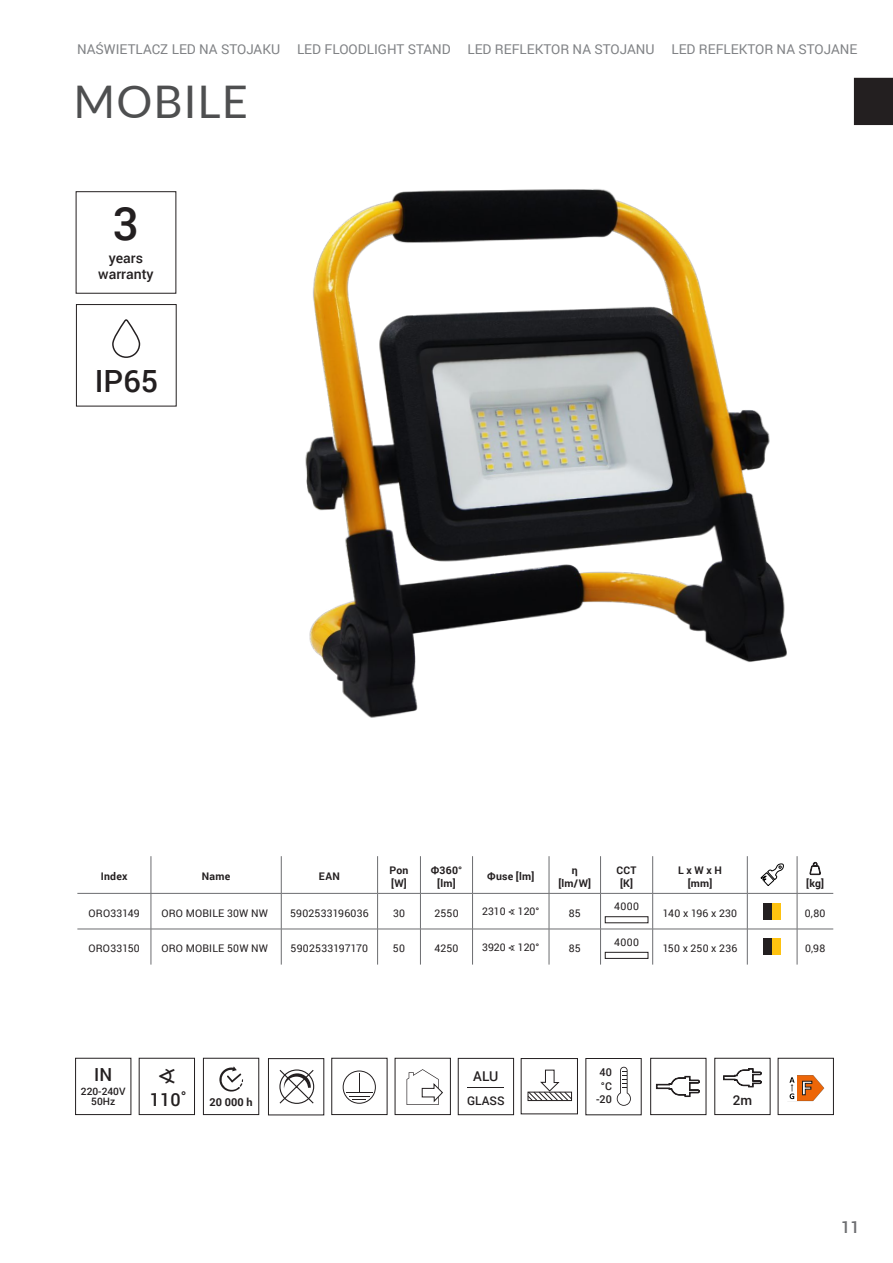
<style>
.page{position:relative;width:893px;height:1263px;background:#fff}
.page>*{position:absolute;margin:0;border:0;box-sizing:border-box;transform-origin:0 0}
.t1{font:500 45.9px "Roboto";color:#231f20}
.t2{font:45px "Lato";letter-spacing:.025em;color:#4e4f50}
.t3{font:500 30.6px "Roboto";color:#231f20}
.t4{font:27px "Cambria Math";color:#231f20}
.t5{font:500 18px "Roboto";color:#231f20}
.t6{font:500 16.5px "Roboto";color:#6c6d70}
.t7{font:500 15px "Roboto";color:#231f20}
.t8{font:500 14.1px/16px "Roboto";color:#231f20;text-align:center}
.t9{font:13.5px "Roboto";color:#808285}
.t10{font:500 13.5px "Roboto";color:#231f20}
.t11{font:500 12px "Roboto";color:#231f20}
.t12{font:700 10.95px "Roboto";color:#231f20}
.t13{font:500 10.8px/13.5px "Roboto";color:#231f20;text-align:center}
.t14{font:10.5px "Roboto";letter-spacing:.02em;color:#231f20}
.t15{font:700 10.5px/12.6px "Roboto";letter-spacing:.02em;color:#231f20;text-align:center}
.t16{font:500 10.2px/10.5px "Roboto";color:#231f20;text-align:center}
.s1{font-family:"Cambria Math"}
</style>
<div class="page">
<hr style="left:151px;top:856px;width:1px;height:37px;background:#6c6d70">
<hr style="left:281px;top:856px;width:1px;height:37px;background:#6c6d70">
<hr style="left:377px;top:856px;width:1px;height:37px;background:#6c6d70">
<hr style="left:420px;top:856px;width:1px;height:37px;background:#6c6d70">
<hr style="left:472px;top:856px;width:1px;height:37px;background:#6c6d70">
<hr style="left:549px;top:856px;width:1px;height:37px;background:#6c6d70">
<hr style="left:600px;top:856px;width:1px;height:37px;background:#6c6d70">
<hr style="left:652px;top:856px;width:1px;height:37px;background:#6c6d70">
<hr style="left:747px;top:856px;width:1px;height:37px;background:#6c6d70">
<hr style="left:797px;top:856px;width:1px;height:37px;background:#6c6d70">
<hr style="left:77px;top:893px;width:74px;height:1px;background:#6c6d70">
<hr style="left:151px;top:893px;width:130px;height:1px;background:#6c6d70">
<hr style="left:151px;top:893px;width:1px;height:36px;background:#6c6d70">
<hr style="left:281px;top:893px;width:97px;height:1px;background:#6c6d70">
<hr style="left:281px;top:893px;width:1px;height:36px;background:#6c6d70">
<hr style="left:377px;top:893px;width:1px;height:36px;background:#6c6d70">
<hr style="left:420px;top:893px;width:1px;height:36px;background:#6c6d70">
<hr style="left:472px;top:893px;width:1px;height:36px;background:#6c6d70">
<hr style="left:549px;top:893px;width:1px;height:36px;background:#6c6d70">
<hr style="left:600px;top:893px;width:53px;height:1px;background:#6c6d70">
<hr style="left:600px;top:893px;width:1px;height:36px;background:#6c6d70">
<hr style="left:653px;top:893px;width:94px;height:1px;background:#6c6d70">
<hr style="left:652px;top:893px;width:1px;height:36px;background:#6c6d70">
<hr style="left:747px;top:893px;width:50px;height:1px;background:#6c6d70">
<hr style="left:747px;top:893px;width:1px;height:36px;background:#6c6d70">
<hr style="left:797px;top:893px;width:36px;height:1px;background:#6c6d70">
<hr style="left:797px;top:893px;width:1px;height:36px;background:#6c6d70">
<hr style="left:151px;top:929px;width:1px;height:35px;background:#6c6d70">
<hr style="left:281px;top:929px;width:97px;height:1px;background:#6c6d70">
<hr style="left:281px;top:929px;width:1px;height:35px;background:#6c6d70">
<hr style="left:378px;top:929px;width:42px;height:1px;background:#6c6d70">
<hr style="left:377px;top:929px;width:1px;height:35px;background:#6c6d70">
<hr style="left:420px;top:929px;width:53px;height:1px;background:#6c6d70">
<hr style="left:420px;top:929px;width:1px;height:35px;background:#6c6d70">
<hr style="left:473px;top:929px;width:76px;height:1px;background:#6c6d70">
<hr style="left:472px;top:929px;width:1px;height:35px;background:#6c6d70">
<hr style="left:549px;top:929px;width:51px;height:1px;background:#6c6d70">
<hr style="left:549px;top:929px;width:1px;height:35px;background:#6c6d70">
<hr style="left:600px;top:929px;width:53px;height:1px;background:#6c6d70">
<hr style="left:600px;top:929px;width:1px;height:35px;background:#6c6d70">
<hr style="left:653px;top:929px;width:94px;height:1px;background:#6c6d70">
<hr style="left:652px;top:929px;width:1px;height:35px;background:#6c6d70">
<hr style="left:747px;top:929px;width:50px;height:1px;background:#6c6d70">
<hr style="left:747px;top:929px;width:1px;height:35px;background:#6c6d70">
<hr style="left:797px;top:929px;width:36px;height:1px;background:#6c6d70">
<hr style="left:797px;top:929px;width:1px;height:35px;background:#6c6d70">
<hr style="left:77px;top:929px;width:74px;height:1px;background:#6c6d70">
<hr style="left:151px;top:929px;width:130px;height:1px;background:#6c6d70">
<hr style="left:378px;top:893px;width:42px;height:1px;background:#6c6d70">
<hr style="left:420px;top:893px;width:53px;height:1px;background:#6c6d70">
<hr style="left:473px;top:893px;width:76px;height:1px;background:#6c6d70">
<hr style="left:549px;top:893px;width:51px;height:1px;background:#6c6d70">
<svg style="left:760px;top:863px;width:24px;height:23px"></svg>
<svg style="left:809px;top:862px;width:12px;height:13px"></svg>
<div style="left:605px;top:916px;width:43px;height:7px;border:1px solid #231f20"></div>
<div style="left:764px;top:903px;width:8px;height:16px;background:#231f20"></div>
<div style="left:772px;top:903px;width:9px;height:16px;background:#fec210"></div>
<div style="left:605px;top:952px;width:43px;height:6px;border:1px solid #231f20"></div>
<div style="left:764px;top:938px;width:8px;height:17px;background:#231f20"></div>
<div style="left:772px;top:938px;width:9px;height:17px;background:#fec210"></div>
<svg style="left:789px;top:1075px;width:35px;height:26px"></svg>
<div style="left:778px;top:1058px;width:56px;height:57px;border:1px solid #231f20"></div>
<div style="left:715px;top:1058px;width:55px;height:57px;border:1px solid #231f20"></div>
<div style="left:521px;top:1058px;width:57px;height:56px;border:1px solid #231f20"></div>
<svg style="left:527px;top:1069px;width:46px;height:32px"></svg>
<hr style="left:467px;top:1087px;width:37px;height:1px;background:#231f20">
<div style="left:458px;top:1058px;width:56px;height:57px;border:1px solid #231f20"></div>
<div style="left:332px;top:1058px;width:55px;height:57px;border:1px solid #231f20"></div>
<div style="left:343px;top:1070px;width:33px;height:34px;border:1px solid #231f20;border-radius:50%"></div>
<svg style="left:346px;top:1072px;width:26px;height:28px"></svg>
<svg style="left:279px;top:1069px;width:36px;height:35px"></svg>
<div style="left:268px;top:1058px;width:56px;height:57px;border:1px solid #231f20"></div>
<div style="left:203px;top:1058px;width:56px;height:57px;border:1px solid #231f20"></div>
<div style="left:75px;top:1058px;width:56px;height:57px;border:1px solid #231f20"></div>
<div style="left:139px;top:1058px;width:56px;height:57px;border:1px solid #231f20"></div>
<svg style="left:219px;top:1066px;width:24px;height:26px"></svg>
<svg style="left:617px;top:1067px;width:14px;height:39px"></svg>
<div style="left:650px;top:1058px;width:56px;height:57px;border:1px solid #231f20"></div>
<svg style="left:656px;top:1076px;width:44px;height:21px"></svg>
<svg style="left:723px;top:1068px;width:39px;height:19px"></svg>
<div style="left:395px;top:1058px;width:56px;height:57px;border:1px solid #231f20"></div>
<svg style="left:407px;top:1069px;width:36px;height:36px"></svg>
<svg style="left:112px;top:320px;width:29px;height:38px"></svg>
<div style="left:76px;top:304px;width:100px;height:102px;border:1px solid #231f20"></div>
<img style="left:305px;top:189px;width:482px;height:529px">
<div style="left:854px;top:78px;width:39px;height:47px;background:#231f20"></div>
<p class="t9" style="left:77px;top:39px;width:782px">NAŚWIETLACZ LED NA STOJAKU LED FLOODLIGHT STAND LED REFLEKTOR NA STOJANU LED REFLEKTOR NA STOJANE</p>
<h2 class="t2" style="left:74px;top:70px;width:176px">MOBILE</h2>
<h1 class="t1" style="left:113px;top:191px;width:28px">3</h1>
<h3 class="t8" style="left:98px;top:250px;width:57px">years warranty</h3>
<h3 class="t3" style="left:95px;top:359px;width:65px">IP65</h3>
<p class="t15" style="left:101px;top:870px;width:28px">Index</p>
<p class="t15" style="left:202px;top:870px;width:30px">Name</p>
<p class="t15" style="left:319px;top:870px;width:23px">EAN</p>
<p class="t15" style="left:389px;top:863px;width:21px;text-align:left">Pon [W]</p>
<p class="t15" style="left:431px;top:863px;width:33px">Ф360° [lm]</p>
<p class="t15" style="left:487px;top:870px;width:49px">Фuse [lm]</p>
<p class="t15" style="left:558px;top:863px;width:34px">η [lm/W]</p>
<p class="t15" style="left:617px;top:863px;width:22px">CCT [K]</p>
<p class="t15" style="left:678px;top:863px;width:45px">L x W x H [mm]</p>
<p class="t15" style="left:806px;top:877px;width:20px">[kg]</p>
<p class="t14" style="left:89px;top:905px;width:53px">ORO33149</p>
<p class="t14" style="left:161px;top:905px;width:108px">ORO MOBILE 30W NW</p>
<p class="t14" style="left:290px;top:905px;width:80px">5902533196036</p>
<p class="t14" style="left:393px;top:905px;width:14px">30</p>
<p class="t14" style="left:434px;top:905px;width:26px">2550</p>
<p class="t14" style="left:482px;top:904px;width:59px">2310 <span class="s1">∢</span> 120°</p>
<p class="t14" style="left:569px;top:905px;width:14px">85</p>
<p class="t14" style="left:89px;top:941px;width:53px">ORO33150</p>
<p class="t14" style="left:161px;top:941px;width:108px">ORO MOBILE 50W NW</p>
<p class="t14" style="left:291px;top:941px;width:79px">5902533197170</p>
<p class="t14" style="left:393px;top:941px;width:14px">50</p>
<p class="t14" style="left:434px;top:941px;width:26px">4250</p>
<p class="t14" style="left:482px;top:940px;width:59px">3920 <span class="s1">∢</span> 120°</p>
<p class="t14" style="left:569px;top:941px;width:14px">85</p>
<p class="t14" style="left:614px;top:899px;width:26px">4000</p>
<p class="t14" style="left:614px;top:935px;width:26px">4000</p>
<p class="t14" style="left:663px;top:905px;width:76px">140 x 196 x 230</p>
<p class="t14" style="left:805px;top:905px;width:22px">0,80</p>
<p class="t14" style="left:663px;top:941px;width:76px">150 x 250 x 236</p>
<p class="t14" style="left:805px;top:941px;width:22px">0,98</p>
<h3 class="t5" style="left:94px;top:1062px;width:19px">IN</h3>
<p class="t16" style="left:81px;top:1085px;width:46px">220-240V<br>50Hz</p>
<h3 class="t4" style="left:158px;top:1059px;width:20px">∢</h3>
<h3 class="t5" style="left:150px;top:1086px;width:32px">110</h3>
<p class="t12" style="left:210px;top:1094px;width:44px">20 000 h</p>
<h3 class="t7" style="left:181px;top:1086px;width:7px">°</h3>
<p class="t10" style="left:473px;top:1066px;width:27px">ALU</p>
<p class="t11" style="left:467px;top:1092px;width:39px">GLASS</p>
<p class="t13" style="left:596px;top:1065px;width:17px">40 °C -20</p>
<p class="t10" style="left:733px;top:1090px;width:21px">2m</p>
<h3 class="t6" style="left:841px;top:1215px;width:20px">11</h3>
</div>
